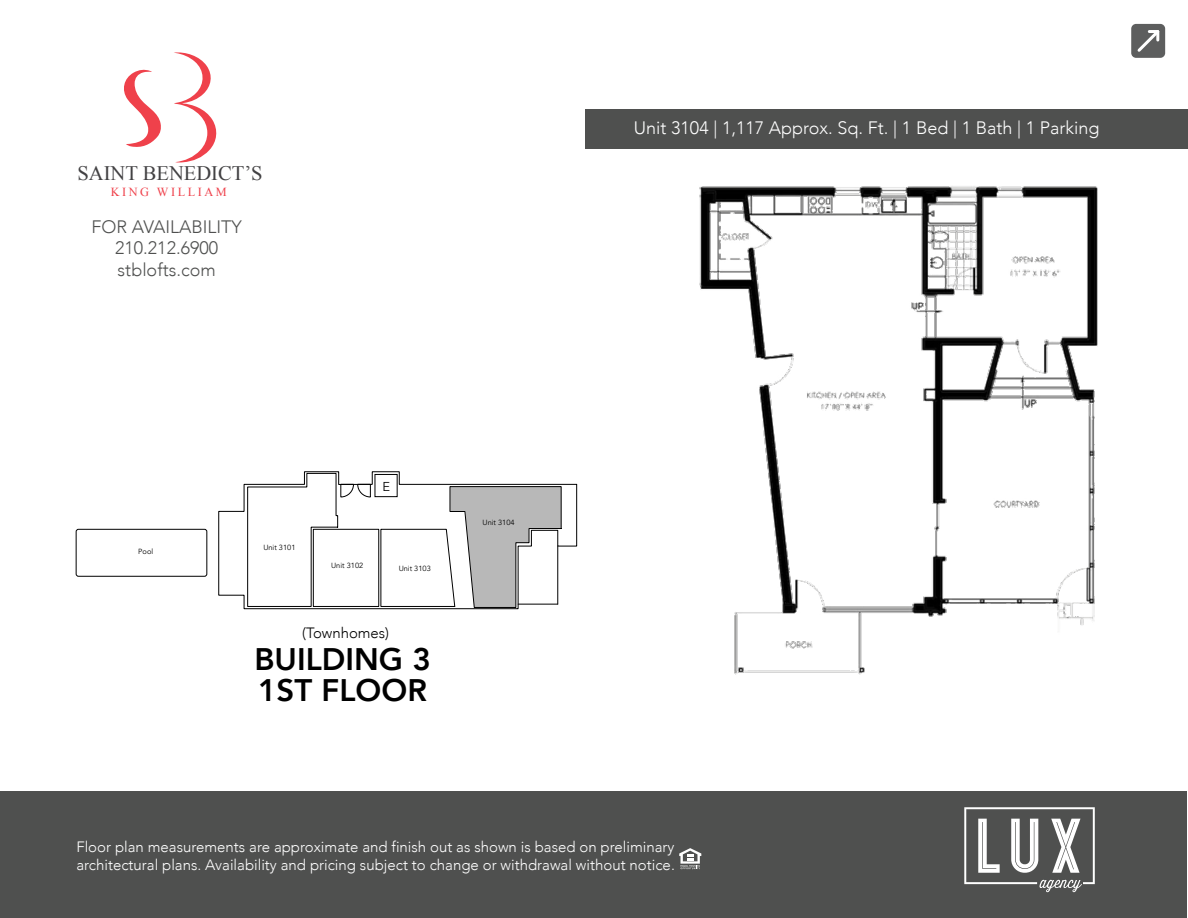
<style>
.page{position:relative;width:1188px;height:918px;background:#fff}
.page>*{position:absolute;margin:0;border:0;box-sizing:border-box;transform-origin:0 0}
.t1{font:800 31.2px/30.5px "Avenir";color:#000}
.t2{font:20.55px "Times New Roman";color:#424143}
.t3{font:300 18px "Avenir";color:#fff}
.t4{font:300 18px/21.6px "Avenir";color:#4f504f;text-align:center}
.t5{font:300 15px/18px "Avenir";color:#fff}
.t6{font:300 14.85px "Avenir";color:#000}
.t7{font:12.9px "Avenir";color:#000}
.t8{font:12.3px "Times New Roman";letter-spacing:.205em;color:#ef414b}
.t9{font:7.5px "Avenir";color:#000}
</style>
<div class="page">
<div style="left:585px;top:109px;width:603px;height:40px;background:#4f504f"></div>
<svg style="left:218px;top:471px;width:359px;height:138px"></svg>
<hr style="left:557px;top:546px;width:1px;height:58px;background:#000">
<hr style="left:518px;top:604px;width:40px;height:1px;background:#000">
<div style="left:76px;top:529px;width:131px;height:48px;border:1px solid #000;border-radius:2px"></div>
<div style="left:375px;top:474px;width:22px;height:23px;background:#fff"></div>
<div style="left:375px;top:474px;width:23px;height:23px;border:1px solid #000"></div>
<svg style="left:247px;top:473px;width:124px;height:134px"></svg>
<img style="left:699px;top:186px;width:399px;height:489px">
<div style="left:0;top:791px;width:1187px;height:127px;background:#4f504f"></div>
<svg style="left:679px;top:848px;width:22px;height:21px"></svg>
<svg style="left:964px;top:807px;width:131px;height:85px"></svg>
<svg style="left:124px;top:69px;width:37px;height:78px"></svg>
<svg style="left:174px;top:52px;width:43px;height:111px"></svg>
<div style="left:1131px;top:24px;width:34px;height:34px;background:#5d5e5e;border-radius:5px"></div>
<svg style="left:1137px;top:30px;width:23px;height:22px"></svg>
<h2 class="t2" style="left:78px;top:162px;width:187px">SAINT BENEDICT’S</h2>
<p class="t8" style="left:111px;top:185px;width:118px">KING WILLIAM</p>
<p class="t4" style="left:92px;top:216px;width:152px">FOR AVAILABILITY<br>210.212.6900 stblofts.com</p>
<p class="t9" style="left:138px;top:546px;width:16px">Pool</p>
<p class="t9" style="left:263px;top:543px;width:34px">Unit 3101</p>
<p class="t7" style="left:382px;top:478px;width:9px">E</p>
<p class="t9" style="left:331px;top:560px;width:34px">Unit 3102</p>
<p class="t9" style="left:399px;top:563px;width:34px">Unit 3103</p>
<p class="t6" style="left:302px;top:623px;width:88px">(Townhomes)</p>
<h1 class="t1" style="left:254px;top:645px;width:178px">BUILDING 3<br>1ST FLOOR</h1>
<p class="t9" style="left:483px;top:518px;width:34px">Unit 3104</p>
<p class="t3" style="left:634px;top:116px;width:467px">Unit 3104 | 1,117 Approx. Sq. Ft. | 1 Bed | 1 Bath | 1 Parking</p>
<p class="t5" style="left:76px;top:839px;width:600px">Floor plan measurements are approximate and finish out as shown is based on preliminary architectural plans. Availability and pricing subject to change or withdrawal without notice.</p>
</div>
